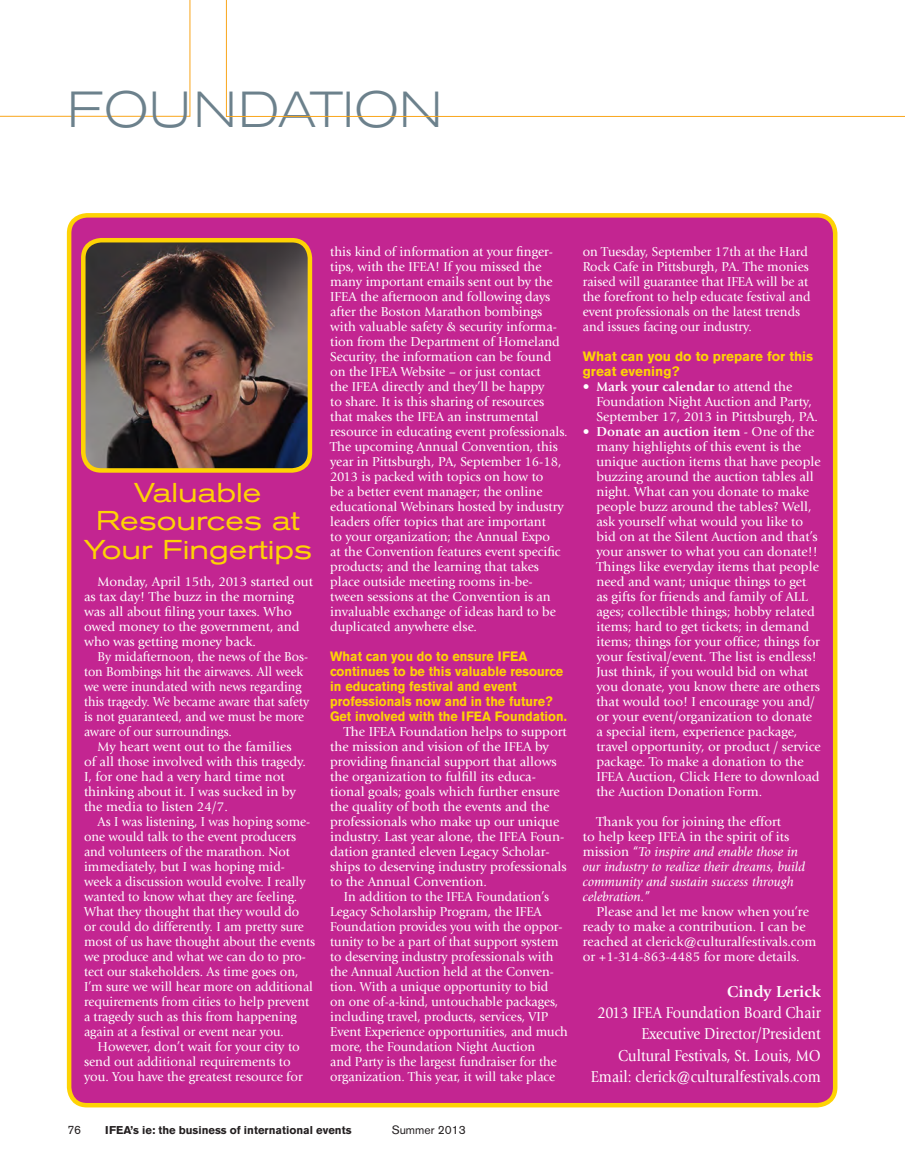
<style>
.page{position:relative;width:905px;height:1175px;background:#fff}
.page>*{position:absolute;margin:0;border:0;box-sizing:border-box;transform-origin:0 0}
.t1{font:300 expanded 50.1px "Akzidenz Grotesk BE";letter-spacing:.02em;color:#6c818c;scale:.95 1}
.t2{font:expanded 27px/28.5px "Akzidenz Grotesk BE";color:#fed304;text-align:center}
.t3{font:16.5px/21px "Giovanni";color:#fff;text-align:right;scale:.89 1}
.t4{font:700 16.5px "Giovanni";color:#fff}
.t5{font:13.5px/15px "Giovanni";color:#fff}
.t6{font:13.5px/15px "Giovanni";color:#fff;scale:.96 1}
.t7{font:13.5px/15px "Giovanni";color:#fff;scale:.94 1}
.t8{font:italic 13.5px/15px "Giovanni";color:#fff}
.t9{font:700 13.5px/15px "Akzidenz Grotesk BE";color:#fed304;scale:.94 1}
.t10{font:700 13.5px/15px "Akzidenz Grotesk BE";color:#fed304}
.t11{font:12px "Akzidenz Grotesk BE";color:#231f20}
.t12{font:700 11.25px "Akzidenz Grotesk BE";color:#231f20}
.s1{font-weight:700}
.s2{font-style:normal}
</style>
<div class="page">
<div style="left:69px;top:215px;width:766px;height:890px;background:#c32591;border-radius:18px"></div>
<div style="left:67px;top:213px;width:770px;height:894px;border:4px solid #fed304;border-radius:18px"></div>
<img style="left:86px;top:243px;width:221px;height:225px">
<div style="left:81px;top:238px;width:231px;height:235px;border:4px solid #fed304;border-radius:18px"></div>
<svg style="left:0;top:0;width:191px;height:117px"></svg>
<svg style="left:226px;top:0;width:678px;height:117px"></svg>
<h1 class="t1" style="left:68px;top:81px;width:396px">FOUNDATION</h1>
<h2 class="t2" style="left:84px;top:478px;width:230px">Valuable<br>Resources at<br>Your Fingertips</h2>
<p class="t5" style="left:84px;top:574px;width:230px;text-indent:14px">Monday, April 15th, 2013 started out as tax day! The buzz in the morning was all about filing your taxes. Who owed money to the government, and who was getting money back.</p>
<p class="t7" style="left:84px;top:649px;width:241px;text-indent:14px">By midafternoon, the news of the Bos&shy;ton Bombings hit the airwaves. All week we were inundated with news regarding this tragedy. We became aware that safety is not guaranteed, and we must be more aware of our surroundings.</p>
<p class="t5" style="left:84px;top:739px;width:223px;text-indent:14px">My heart went out to the families of all those involved with this tragedy.<br>I, for one had a very hard time not thinking about it. I was sucked in by the media to listen 24/7.</p>
<p class="t6" style="left:84px;top:814px;width:242px;text-indent:14px">As I was listening, I was hoping some&shy;one would talk to the event producers and volunteers of the marathon. Not immediately, but I was hoping mid&shy;week a discussion would evolve. I really wanted to know what they are feeling.<br>What they thought that they would do<br>or could do differently. I am pretty sure most of us have thought about the events we produce and what we can do to pro&shy;tect our stakeholders. As time goes on, I’m sure we will hear more on additional requirements from cities to help prevent a tragedy such as this from happening again at a festival or event near you.</p>
<p class="t5" style="left:84px;top:1039px;width:220px;text-indent:13px">However, don’t wait for your city to send out additional requirements to you. You have the greatest resource for</p>
<p class="t5" style="left:330px;top:244px;width:239px">this kind of information at your finger&shy;tips, with the IFEA! If you missed the many important emails sent out by the IFEA the afternoon and following days after the Boston Marathon bombings with valuable safety &amp; security informa&shy;tion from the Department of Homeland Security, the information can be found on the IFEA Website – or just contact<br>the IFEA directly and they’ll be happy<br>to share. It is this sharing of resources that makes the IFEA an instrumental resource in educating event professionals.<br>The upcoming Annual Convention, this year in Pittsburgh, PA, September 16-18, 2013 is packed with topics on how to<br>be a better event manager; the online educational Webinars hosted by industry leaders offer topics that are important<br>to your organization; the Annual Expo<br>at the Convention features event specific products; and the learning that takes place outside meeting rooms in-be&shy;tween sessions at the Convention is an invaluable exchange of ideas hard to be duplicated anywhere else.</p>
<p class="t9" style="left:330px;top:649px;width:253px">What can you do to ensure IFEA continues to be this valuable resource in educating festival and event professionals now and in the future?<br>Get involved with the IFEA Foundation.</p>
<p class="t5" style="left:330px;top:724px;width:238px;text-indent:14px">The IFEA Foundation helps to support the mission and vision of the IFEA by providing financial support that allows the organization to fulfill its educa&shy;tional goals; goals which further ensure the quality of both the events and the professionals who make up our unique industry. Last year alone, the IFEA Foun&shy;dation granted eleven Legacy Scholar&shy;ships to deserving industry professionals to the Annual Convention.</p>
<p class="t6" style="left:330px;top:889px;width:249px;text-indent:14px">In addition to the IFEA Foundation’s Legacy Scholarship Program, the IFEA Foundation provides you with the oppor&shy;tunity to be a part of that support system to deserving industry professionals with the Annual Auction held at the Conven&shy;tion. With a unique opportunity to bid<br>on one of-a-kind, untouchable packages, including travel, products, services, VIP Event Experience opportunities, and much more, the Foundation Night Auction<br>and Party is the largest fundraiser for the organization. This year, it will take place</p>
<p class="t6" style="left:583px;top:244px;width:238px">on Tuesday, September 17th at the Hard Rock Cafe in Pittsburgh, PA. The monies raised will guarantee that IFEA will be at the forefront to help educate festival and event professionals on the latest trends and issues facing our industry.</p>
<p class="t10" style="left:583px;top:349px;width:232px">What can you do to prepare for this great evening?</p>
<p class="t5" style="left:596px;top:379px;width:223px;text-indent:-14px">• <span class="s1">Mark your calendar</span> to attend the<br>Foundation Night Auction and Party,<br>September 17, 2013 in Pittsburgh, PA.</p>
<p class="t5" style="left:596px;top:424px;width:226px;text-indent:-14px">• <span class="s1">Donate an auction item</span> - One of the many highlights of this event is the unique auction items that have people buzzing around the auction tables all night. What can you donate to make people buzz around the tables? Well, ask yourself what would you like to bid on at the Silent Auction and that’s your answer to what you can donate!!<br>Things like everyday items that people need and want; unique things to get as gifts for friends and family of ALL ages; collectible things; hobby related items; hard to get tickets; in demand items; things for your office; things for your festival/event. The list is endless!<br>Just think, if you would bid on what you donate, you know there are others that would too! I encourage you and/ or your event/organization to donate a special item, experience package, travel opportunity, or product / service package. To make a donation to the IFEA Auction, Click Here to download the Auction Donation Form.</p>
<p class="t8" style="left:583px;top:814px;width:224px;text-indent:14px"><span class="s2">Thank you for joining the effort<br>to help keep IFEA in the spirit of its mission “</span>To inspire and enable those in our industry to realize their dreams, build community and sustain success through celebration.<span class="s2">”</span></p>
<p class="t5" style="left:583px;top:904px;width:235px;text-indent:14px">Please and let me know when you’re ready to make a contribution. I can be reached at clerick@culturalfestivals.com or +1-314-863-4485 for more details.</p>
<p class="t4" style="left:727px;top:982px;width:95px">Cindy Lerick</p>
<p class="t3" style="left:590px;top:1002px;width:260px">2013 IFEA Foundation Board Chair Executive Director/President Cultural Festivals, St. Louis, MO Email: clerick@culturalfestivals.com</p>
<p class="t11" style="left:68px;top:1123px;width:15px">76</p>
<p class="t12" style="left:105px;top:1124px;width:248px">IFEA’s ie: the business of international events</p>
<p class="t11" style="left:392px;top:1123px;width:76px">Summer 2013</p>
</div>
